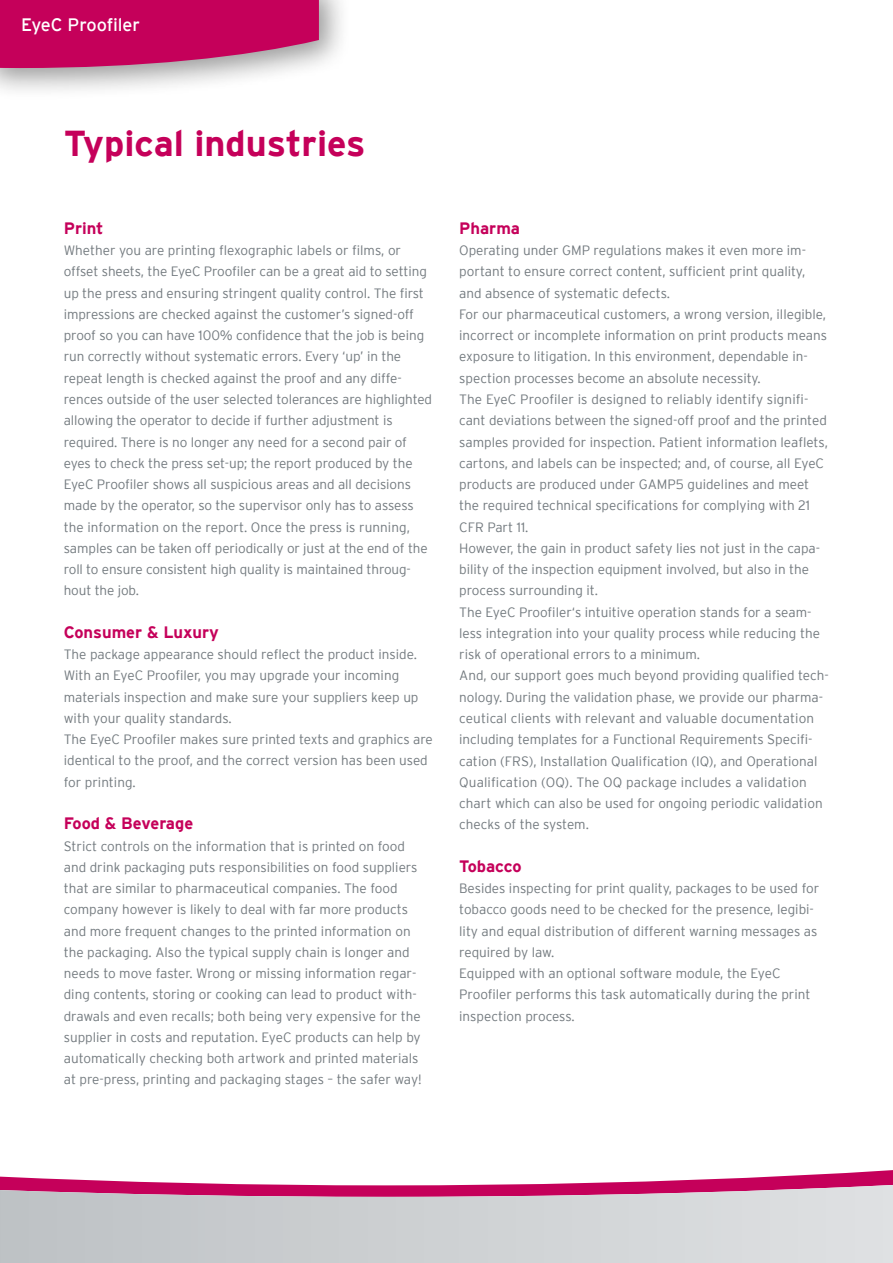
<style>
.page{position:relative;width:893px;height:1263px;background:#fff}
.page>*{position:absolute;margin:0;border:0;box-sizing:border-box;transform-origin:0 0}
.t1{font:700 36px "Interstate";color:#c5005a}
.t2{font:18px "Interstate";color:#fff}
.t3{font:700 16.5px "Interstate";color:#c5005a}
.t4{font:300 13.5px/21.3px "Interstate";color:#72797e}
</style>
<div class="page">
<svg style="left:0;top:1170px;width:893px;height:15px"></svg>
<svg style="left:0;top:1185px;width:893px;height:78px;background:#cdbac6"></svg>
<div style="left:0;top:0;width:351px;height:100px;background:#000;opacity:.4"></div>
<svg style="left:0;top:0;width:319px;height:68px;background:#c51766"></svg>
<h2 class="t2" style="left:21px;top:15px;width:120px">EyeC Proofiler</h2>
<h1 class="t1" style="left:64px;top:124px;width:303px">Typical industries</h1>
<p class="t3" style="left:64px;top:219px;width:41px">Print</p>
<p class="t4" style="left:64px;top:240px;width:370px">Whether you are printing flexographic labels or films, or offset sheets, the EyeC Proofiler can be a great aid to setting up the press and ensuring stringent quality control. The first impressions are checked against the customer’s signed-off proof so you can have 100% confidence that the job is being run correctly without systematic errors. Every ‘up’ in the repeat length is checked against the proof and any diffe&shy;rences outside of the user selected tolerances are highlighted allowing the operator to decide if further adjustment is required. There is no longer any need for a second pair of eyes to check the press set-up; the report produced by the EyeC Proofiler shows all suspicious areas and all decisions made by the operator, so the supervisor only has to assess the information on the report. Once the press is running, samples can be taken off periodically or just at the end of the roll to ensure consistent high quality is maintained throug&shy;hout the job.</p>
<p class="t3" style="left:64px;top:623px;width:157px">Consumer &amp; Luxury</p>
<p class="t4" style="left:64px;top:644px;width:371px">The package appearance should reflect the product inside.<br>With an EyeC Proofiler, you may upgrade your incoming materials inspection and make sure your suppliers keep up with your quality standards.<br>The EyeC Proofiler makes sure printed texts and graphics are identical to the proof, and the correct version has been used for printing.</p>
<p class="t3" style="left:64px;top:814px;width:131px">Food &amp; Beverage</p>
<p class="t4" style="left:64px;top:835px;width:359px">Strict controls on the information that is printed on food and drink packaging puts responsibilities on food suppliers that are similar to pharmaceutical companies. The food company however is likely to deal with far more products and more frequent changes to the printed information on the packaging. Also the typical supply chain is longer and needs to move faster. Wrong or missing information regar&shy;ding contents, storing or cooking can lead to product with&shy;drawals and even recalls; both being very expensive for the supplier in costs and reputation. EyeC products can help by automatically checking both artwork and printed materials at pre-press, printing and packaging stages – the safer way!</p>
<p class="t3" style="left:459px;top:219px;width:62px">Pharma</p>
<p class="t4" style="left:459px;top:240px;width:371px">Operating under GMP regulations makes it even more im&shy;portant to ensure correct content, sufficient print quality, and absence of systematic defects.<br>For our pharmaceutical customers, a wrong version, illegible, incorrect or incomplete information on print products means exposure to litigation. In this environment, dependable in&shy;spection processes become an absolute necessity.<br>The EyeC Proofiler is designed to reliably identify signifi&shy;cant deviations between the signed-off proof and the printed samples provided for inspection. Patient information leaflets, cartons, and labels can be inspected; and, of course, all EyeC products are produced under GAMP5 guidelines and meet the required technical specifications for complying with 21<br>CFR Part 11.<br>However, the gain in product safety lies not just in the capa&shy;bility of the inspection equipment involved, but also in the process surrounding it.<br>The EyeC Proofiler‘s intuitive operation stands for a seam&shy;less integration into your quality process while reducing the risk of operational errors to a minimum.<br>And, our support goes much beyond providing qualified tech&shy;nology. During the validation phase, we provide our pharma&shy;ceutical clients with relevant and valuable documentation including templates for a Functional Requirements Specifi&shy;cation (FRS), Installation Qualification (IQ), and Operational Qualification (OQ). The OQ package includes a validation chart which can also be used for ongoing periodic validation checks of the system.</p>
<p class="t3" style="left:459px;top:857px;width:64px">Tobacco</p>
<p class="t4" style="left:459px;top:877px;width:362px">Besides inspecting for print quality, packages to be used for tobacco goods need to be checked for the presence, legibi&shy;lity and equal distribution of different warning messages as required by law.<br>Equipped with an optional software module, the EyeC Proofiler performs this task automatically during the print inspection process.</p>
</div>
